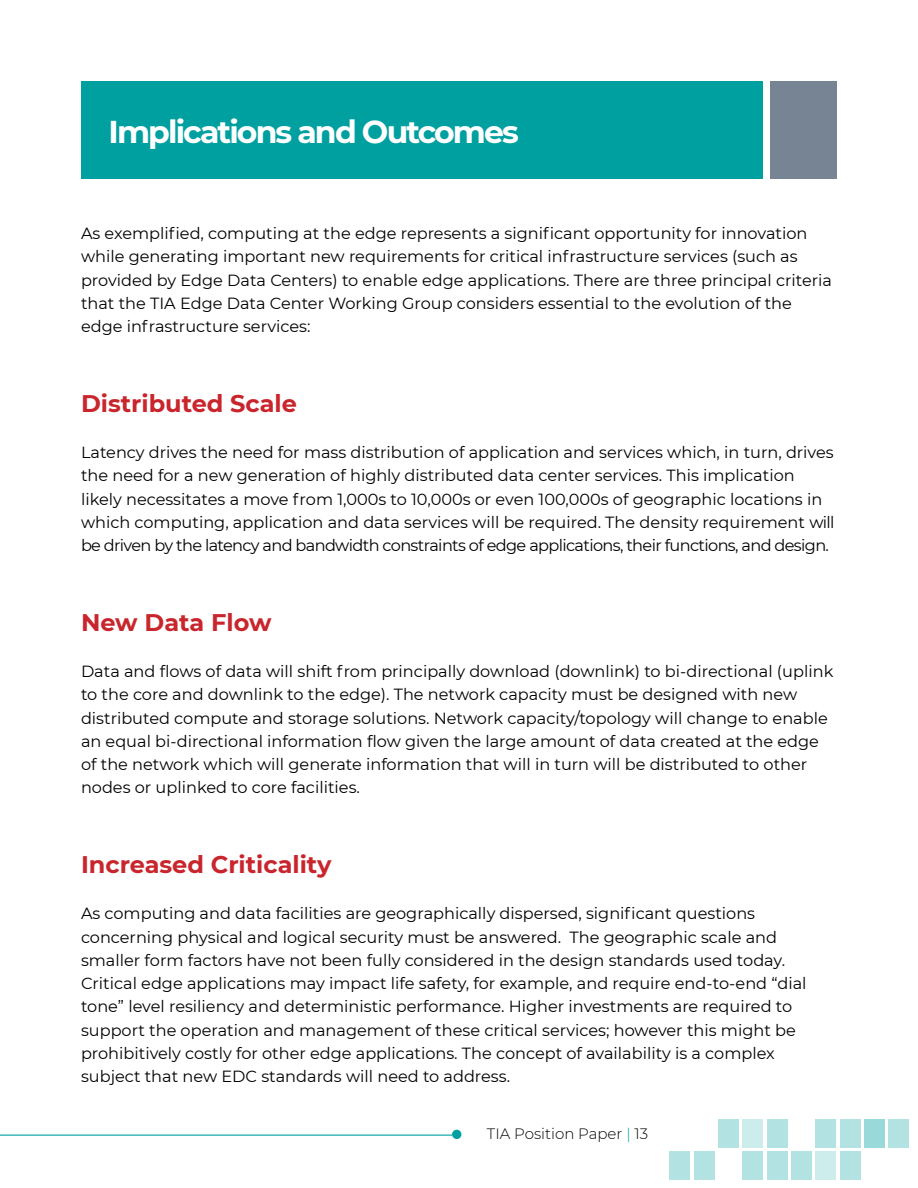
<style>
.page{position:relative;width:918px;height:1188px;background:#fff}
.page>*{position:absolute;margin:0;border:0;box-sizing:border-box;transform-origin:0 0}
.t1{font:700 31.5px "Montserrat";letter-spacing:-.06em;color:#fff}
.t2{font:700 24px "Montserrat";color:#c9252c}
.t3{font:16.2px/23.2px "Montserrat";color:#000}
.t4{font:300 15px "Montserrat";color:#000}
.s1{color:#00a0a1}
</style>
<div class="page">
<svg style="left:0;top:1134px;width:452px;height:2px"></svg>
<div style="left:452px;top:1130px;width:9px;height:9px;background:#00a0a1;border-radius:50%"></div>
<div style="left:718px;top:1120px;width:21px;height:28px;background:#b3e2e2"></div>
<div style="left:742px;top:1120px;width:21px;height:28px;background:#cdecec"></div>
<div style="left:767px;top:1120px;width:20px;height:28px;background:#b3e2e2"></div>
<div style="left:815px;top:1120px;width:21px;height:28px;background:#b3e2e2"></div>
<div style="left:840px;top:1120px;width:20px;height:28px;background:#b3e2e2"></div>
<div style="left:864px;top:1120px;width:21px;height:28px;background:#9ad9d9"></div>
<div style="left:888px;top:1120px;width:21px;height:28px;background:#b3e2e2"></div>
<div style="left:669px;top:1151px;width:21px;height:28px;background:#b3e2e2"></div>
<div style="left:694px;top:1151px;width:20px;height:28px;background:#b3e2e2"></div>
<div style="left:742px;top:1151px;width:21px;height:28px;background:#b3e2e2"></div>
<div style="left:767px;top:1151px;width:20px;height:28px;background:#b3e2e2"></div>
<div style="left:791px;top:1151px;width:21px;height:28px;background:#b3e2e2"></div>
<div style="left:815px;top:1151px;width:21px;height:28px;background:#cdecec"></div>
<div style="left:840px;top:1151px;width:20px;height:28px;background:#b3e2e2"></div>
<div style="left:81px;top:81px;width:681px;height:97px;background:#00a0a1"></div>
<div style="left:770px;top:81px;width:67px;height:97px;background:#778493"></div>
<h1 class="t1" style="left:109px;top:109px;width:412px">Implications and Outcomes</h1>
<p class="t3" style="left:81px;top:221px;width:752px">As exemplified, computing at the edge represents a significant opportunity for innovation while generating important new requirements for critical infrastructure services (such as provided by Edge Data Centers) to enable edge applications. There are three principal criteria that the TIA Edge Data Center Working Group considers essential to the evolution of the edge infrastructure services:</p>
<h2 class="t2" style="left:81px;top:386px;width:217px">Distributed Scale</h2>
<p class="t3" style="left:81px;top:442px;width:755px">Latency drives the need for mass distribution of application and services which, in turn, drives the need for a new generation of highly distributed data center services. This implication likely necessitates a move from 1,000s to 10,000s or even 100,000s of geographic locations in which computing, application and data services will be required. The density requirement will be driven by the latency and bandwidth constraints of edge applications, their functions, and design.</p>
<h2 class="t2" style="left:81px;top:605px;width:192px">New Data Flow</h2>
<p class="t3" style="left:81px;top:659px;width:754px">Data and flows of data will shift from principally download (downlink) to bi-directional (uplink to the core and downlink to the edge). The network capacity must be designed with new distributed compute and storage solutions. Network capacity/topology will change to enable an equal bi-directional information flow given the large amount of data created at the edge of the network which will generate information that will in turn will be distributed to other nodes or uplinked to core facilities.</p>
<h2 class="t2" style="left:81px;top:847px;width:252px">Increased Criticality</h2>
<p class="t3" style="left:81px;top:901px;width:727px">As computing and data facilities are geographically dispersed, significant questions concerning physical and logical security must be answered. The geographic scale and smaller form factors have not been fully considered in the design standards used today.<br>Critical edge applications may impact life safety, for example, and require end-to-end “dial tone” level resiliency and deterministic performance. Higher investments are required to support the operation and management of these critical services; however this might be prohibitively costly for other edge applications. The concept of availability is a complex subject that new EDC standards will need to address.</p>
<p class="t4" style="left:487px;top:1128px;width:163px">TIA Position Paper <span class="s1">|</span> 13</p>
</div>
